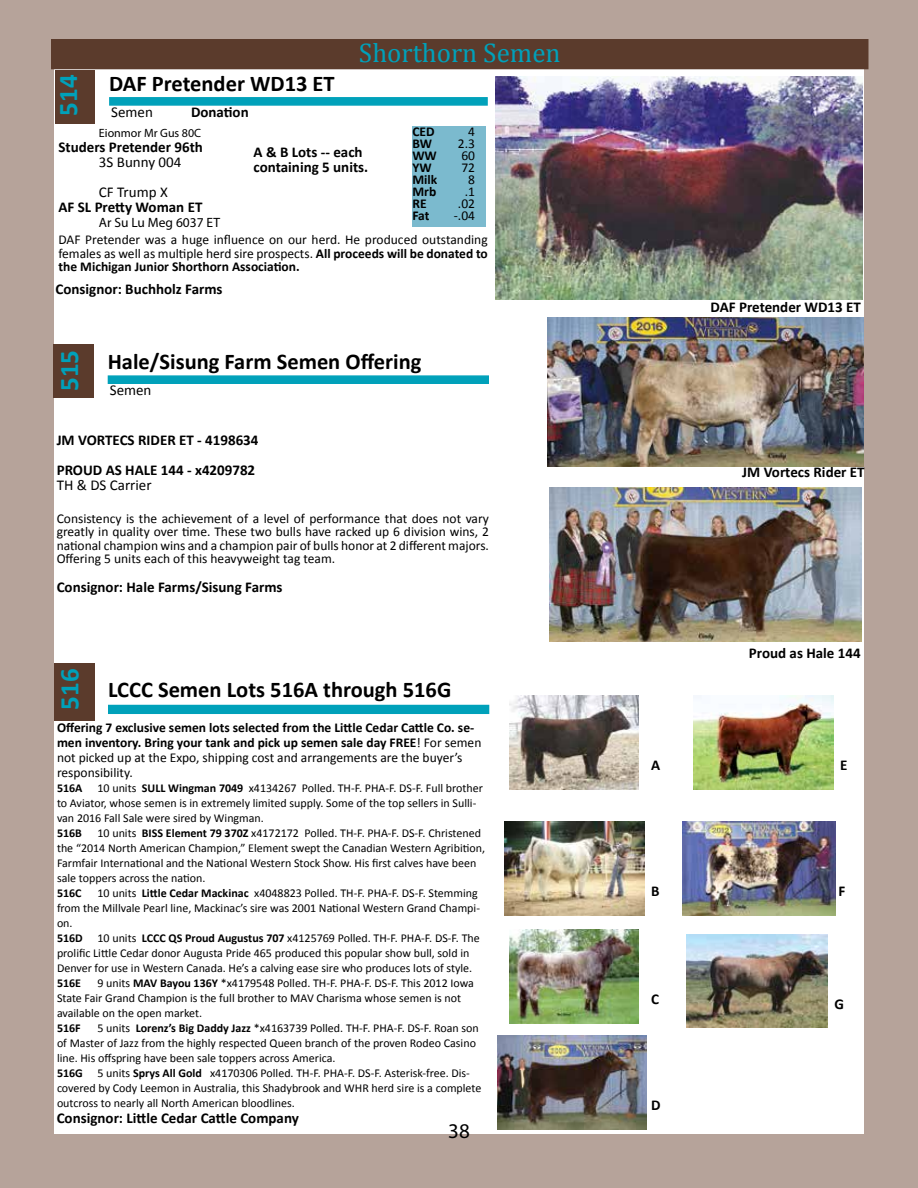
<style>
.page{position:relative;width:918px;height:1188px;background:#b6a39a}
.page>*{position:absolute;margin:0;border:0;box-sizing:border-box;transform-origin:0 0}
.t1{font:27px "Cambria";color:#00a1ba}
.t2{font:700 27px "Calibri";color:#00a1ba}
.t3{font:700 22.5px "Calibri";color:#000}
.t4{font:21px "Myriad Pro";color:#000}
.t5{font:700 15px/30px "Calibri";color:#000}
.t6{font:15px/30px "Calibri";color:#000}
.t7{font:13.5px/12px "Calibri";color:#000;text-align:justify}
.t8{font:700 13.5px/12px "Calibri";color:#000}
.t9{font:13.5px "Myriad Pro";color:#000}
.t10{font:12px/15px "Calibri";color:#000}
.t11{font:700 12px "Calibri";color:#000}
.t12{font:12px "Myriad Pro";color:#000}
.s1{font-weight:700}
.s2{font-weight:400}
</style>
<div class="page">
<div style="left:54px;top:54px;width:810px;height:1080px;background:#fff"></div>
<div style="left:52px;top:40px;width:816px;height:29px;background:#5b3b2c"></div>
<div style="left:51px;top:39px;width:817px;height:30px;border:2px solid #5b3b2c"></div>
<div style="left:108px;top:375px;width:381px;height:9px;background:#00a1ba;border:2px solid #00a1ba"></div>
<div style="left:54px;top:345px;width:40px;height:53px;background:#5b3b2c"></div>
<img style="left:547px;top:317px;width:317px;height:149px">
<img style="left:549px;top:487px;width:313px;height:155px">
<img style="left:495px;top:76px;width:367px;height:223px">
<div style="left:108px;top:705px;width:381px;height:9px;background:#00a1ba"></div>
<div style="left:54px;top:663px;width:40px;height:57px;background:#5b3b2c"></div>
<img style="left:510px;top:696px;width:129px;height:93px">
<img style="left:504px;top:821px;width:141px;height:94px">
<img style="left:510px;top:929px;width:129px;height:94px">
<img style="left:693px;top:696px;width:141px;height:93px">
<img style="left:687px;top:934px;width:141px;height:94px">
<img style="left:498px;top:1036px;width:148px;height:93px">
<img style="left:682px;top:821px;width:154px;height:94px">
<div style="left:56px;top:71px;width:39px;height:53px;background:#5b3b2c"></div>
<div style="left:109px;top:97px;width:379px;height:9px;background:#00a1ba;border:2px solid #00a1ba"></div>
<div style="left:412px;top:126px;width:74px;height:101px;background:#7bbace"></div>
<h1 class="t2" style="left:49px;top:116px;width:43px;rotate:-90deg">514</h1>
<h2 class="t3" style="left:109px;top:68px;width:227px">DAF Pretender WD13 ET</h2>
<p class="t6" style="left:111px;top:97px;width:43px">Semen</p>
<p class="t5" style="left:191px;top:97px;width:59px">Donation</p>
<h1 class="t1" style="left:359px;top:36px;width:203px">Shorthorn Semen</h1>
<p class="t12" style="left:99px;top:126px;width:104px">Eionmor Mr Gus 80C</p>
<p class="t5" style="left:58px;top:132px;width:146px">Studers Pretender 96th</p>
<p class="t6" style="left:99px;top:147px;width:84px">3S Bunny 004<br>CF Trump X</p>
<p class="t5" style="left:58px;top:192px;width:145px">AF SL Pretty Woman ET</p>
<p class="t9" style="left:99px;top:214px;width:123px">Ar Su Lu Meg 6037 ET</p>
<p class="t5" style="left:254px;top:144px;width:116px;line-height:15px">A &amp; B Lots -- each containing 5 units.</p>
<p class="t8" style="left:412px;top:125px;width:26px">CED<br>BW<br>WW<br>YW<br>Milk<br>Mrb<br>RE<br>Fat</p>
<p class="t7" style="left:454px;top:125px;width:23px;text-align:right">4<br>2.3<br>60<br>72<br>8<br>.1 .02 -.04</p>
<p class="t7" style="left:58px;top:233px;width:431px;line-height:13.5px">DAF Pretender was a huge influence on our herd. He produced outstanding females as well as multiple herd sire prospects. <span class="s1">All proceeds will be donated to the Michigan Junior Shorthorn Association.</span></p>
<p class="t5" style="left:56px;top:274px;width:169px">Consignor: Buchholz Farms</p>
<h1 class="t2" style="left:50px;top:391px;width:43px;rotate:-90deg">515</h1>
<h2 class="t3" style="left:108px;top:346px;width:315px">Hale/Sisung Farm Semen Offering</h2>
<p class="t6" style="left:110px;top:375px;width:43px">Semen</p>
<p class="t5" style="left:57px;top:425px;width:203px">JM VORTECS RIDER ET - 4198634<br>PROUD AS HALE 144 - x4209782</p>
<p class="t6" style="left:57px;top:470px;width:96px">TH &amp; DS Carrier</p>
<p class="t7" style="left:57px;top:511px;width:434px;line-height:13.5px">Consistency is the achievement of a level of performance that does not vary greatly in quality over time. These two bulls have racked up 6 division wins, 2 national champion wins and a champion pair of bulls honor at 2 different majors.<br>Offering 5 units each of this heavyweight tag team.</p>
<p class="t5" style="left:57px;top:572px;width:227px">Consignor: Hale Farms/Sisung Farms</p>
<h1 class="t2" style="left:51px;top:710px;width:43px;rotate:-90deg">516</h1>
<h2 class="t3" style="left:108px;top:673px;width:345px">LCCC Semen Lots 516A through 516G</h2>
<p class="t8" style="left:57px;top:719px;width:426px;line-height:15px">Offering 7 exclusive semen lots selected from the Little Cedar Cattle Co. se&shy;men inventory. Bring your tank and pick up semen sale day FREE<span class="s2">! For semen not picked up at the Expo, shipping cost and arrangements are the buyer’s responsibility.</span></p>
<p class="t10" style="left:57px;top:780px;width:428px"><span class="s1">516A</span> 10 units <span class="s1">SULL Wingman 7049</span> x4134267 Polled. TH-F. PHA-F. DS-F. Full brother to Aviator, whose semen is in extremely limited supply. Some of the top sellers in Sulli&shy;van 2016 Fall Sale were sired by Wingman.</p>
<p class="t11" style="left:57px;top:824px;width:26px">516B</p>
<p class="t10" style="left:57px;top:825px;width:430px;text-indent:40px">10 units <span class="s1">BISS Element 79 370Z</span> x4172172 Polled. TH-F. PHA-F. DS-F. Christened the “2014 North American Champion,” Element swept the Canadian Western Agribition, Farmfair International and the National Western Stock Show. His first calves have been sale toppers across the nation.</p>
<p class="t11" style="left:57px;top:884px;width:26px">516C</p>
<p class="t10" style="left:57px;top:885px;width:425px;text-indent:40px">10 units <span class="s1">Little Cedar Mackinac</span> x4048823 Polled. TH-F. PHA-F. DS-F. Stemming from the Millvale Pearl line, Mackinac’s sire was 2001 National Western Grand Champi&shy;on.<br><span class="s1">516D</span> 10 units <span class="s1">LCCC QS Proud Augustus 707</span> x4125769 Polled. TH-F. PHA-F. DS-F. The prolific Little Cedar donor Augusta Pride 465 produced this popular show bull, sold in Denver for use in Western Canada. He’s a calving ease sire who produces lots of style.</p>
<p class="t11" style="left:57px;top:974px;width:26px">516E</p>
<p class="t10" style="left:57px;top:975px;width:419px;text-indent:40px">9 units <span class="s1">MAV Bayou 136Y</span> *x4179548 Polled. TH-F. PHA-F. DS-F. This 2012 Iowa<br>State Fair Grand Champion is the full brother to MAV Charisma whose semen is not available on the open market.</p>
<p class="t11" style="left:57px;top:1019px;width:25px">516F</p>
<p class="t10" style="left:57px;top:1020px;width:426px;text-indent:40px">5 units <span class="s1">Lorenz’s Big Daddy Jazz</span> *x4163739 Polled. TH-F. PHA-F. DS-F. Roan son of Master of Jazz from the highly respected Queen branch of the proven Rodeo Casino line. His offspring have been sale toppers across America.<br><span class="s1">516G</span> 5 units <span class="s1">Sprys All Gold</span> x4170306 Polled. TH-F. PHA-F. DS-F. Asterisk-free. Dis&shy;covered by Cody Leemon in Australia, this Shadybrook and WHR herd sire is a complete outcross to nearly all North American bloodlines.</p>
<p class="t5" style="left:57px;top:1103px;width:244px">Consignor: Little Cedar Cattle Company</p>
<h3 class="t4" style="left:448px;top:1118px;width:23px">38</h3>
<p class="t5" style="left:711px;top:292px;width:152px">DAF Pretender WD13 ET</p>
<p class="t5" style="left:742px;top:457px;width:124px">JM Vortecs Rider ET</p>
<p class="t5" style="left:749px;top:638px;width:113px">Proud as Hale 144</p>
<p class="t5" style="left:651px;top:750px;width:11px">A</p>
<p class="t5" style="left:840px;top:750px;width:9px">E</p>
<p class="t5" style="left:651px;top:876px;width:10px">B</p>
<p class="t5" style="left:838px;top:876px;width:8px">F</p>
<p class="t5" style="left:651px;top:983px;width:9px">C</p>
<p class="t5" style="left:834px;top:988px;width:11px">G</p>
<p class="t5" style="left:651px;top:1090px;width:11px">D</p>
</div>
